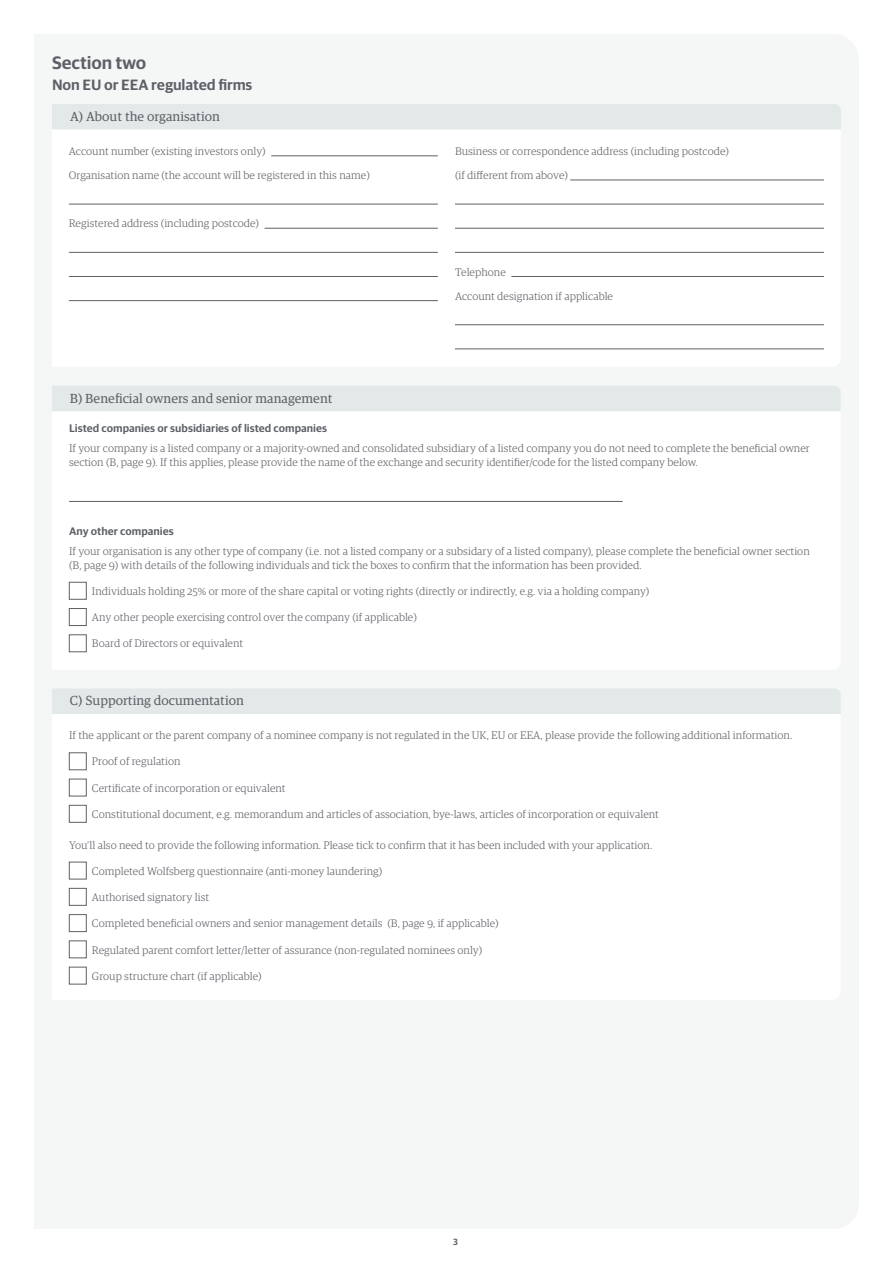
<style>
.page{position:relative;width:893px;height:1263px;background:#fff}
.page>*{position:absolute;margin:0;border:0;box-sizing:border-box;transform-origin:0 0}
.t1{font:600 18px "Guardian RTB Sans";letter-spacing:-.01em;color:#5d6067}
.t2{font:600 15px "Guardian RTB Sans";letter-spacing:-.01em;color:#5d6067}
.name_of_section{font:13.2px "Guardian RTB Egyp";color:#5d6067}
.t3{font:300 10.95px/13.5px "Guardian RTB Egyp";color:#5d6067}
.t4{font:600 10.95px "Guardian RTB Sans";color:#5d6067}
.t5{font:600 9px "Guardian RTB Sans";color:#5d6067}
</style>
<div class="page">
<svg style="left:52px;top:129px;width:789px;height:220px"></svg>
<div style="left:52px;top:104px;width:789px;height:25px;background:#e3e8e8"></div>
<hr style="left:271px;top:156px;width:167px;height:1px;background:#5d6067">
<hr style="left:69px;top:204px;width:369px;height:1px;background:#5d6067">
<hr style="left:265px;top:228px;width:173px;height:1px;background:#5d6067">
<hr style="left:69px;top:252px;width:369px;height:1px;background:#5d6067">
<hr style="left:69px;top:276px;width:369px;height:1px;background:#5d6067">
<hr style="left:69px;top:300px;width:369px;height:1px;background:#5d6067">
<hr style="left:570px;top:180px;width:254px;height:1px;background:#5d6067">
<hr style="left:455px;top:204px;width:369px;height:1px;background:#5d6067">
<hr style="left:455px;top:228px;width:369px;height:1px;background:#5d6067">
<hr style="left:455px;top:252px;width:369px;height:1px;background:#5d6067">
<hr style="left:511px;top:276px;width:313px;height:1px;background:#5d6067">
<hr style="left:455px;top:324px;width:369px;height:1px;background:#5d6067">
<hr style="left:455px;top:349px;width:369px;height:1px;background:#5d6067">
<hr style="left:69px;top:501px;width:554px;height:1px;background:#5d6067">
<div style="left:69px;top:582px;width:17px;height:17px;background:#fff;border:1px solid #5d6067"></div>
<div style="left:69px;top:608px;width:17px;height:18px;background:#fff;border:1px solid #5d6067"></div>
<div style="left:69px;top:635px;width:17px;height:17px;background:#fff;border:1px solid #5d6067"></div>
<div style="left:69px;top:753px;width:17px;height:17px;background:#fff;border:1px solid #5d6067"></div>
<div style="left:69px;top:805px;width:17px;height:17px;background:#fff;border:1px solid #5d6067"></div>
<div style="left:69px;top:888px;width:17px;height:17px;background:#fff;border:1px solid #5d6067"></div>
<div style="left:69px;top:914px;width:17px;height:18px;background:#fff;border:1px solid #5d6067"></div>
<div style="left:52px;top:386px;width:789px;height:25px;background:#e3e8e8"></div>
<div style="left:52px;top:688px;width:789px;height:26px;background:#e3e8e8"></div>
<p class="t1" style="left:52px;top:50px;width:96px">Section two</p>
<p class="t2" style="left:52px;top:74px;width:202px">Non EU or EEA regulated firms</p>
<p class="name_of_section" style="left:70px;top:107px;width:151px">A) About the organisation</p>
<p class="t3" style="left:69px;top:144px;width:198px">Account number (existing investors only)</p>
<p class="t3" style="left:69px;top:168px;width:302px">Organisation name (the account will be registered in this name)</p>
<p class="t3" style="left:69px;top:216px;width:192px">Registered address (including postcode)</p>
<p class="name_of_section" style="left:70px;top:389px;width:264px">B) Beneficial owners and senior management</p>
<p class="t3" style="left:455px;top:144px;width:275px">Business or correspondence address (including postcode)</p>
<p class="t3" style="left:455px;top:168px;width:114px">(if different from above)</p>
<p class="t3" style="left:455px;top:264px;width:52px">Telephone</p>
<p class="t3" style="left:455px;top:289px;width:160px">Account designation if applicable</p>
<p class="t4" style="left:69px;top:421px;width:260px">Listed companies or subsidiaries of listed companies</p>
<p class="t3" style="left:69px;top:441px;width:742px">If your company is a listed company or a majority-owned and consolidated subsidiary of a listed company you do not need to complete the beneficial owner section (B, page 9). If this applies, please provide the name of the exchange and security identifier/code for the listed company below.</p>
<p class="t4" style="left:69px;top:523px;width:106px">Any other companies</p>
<p class="t3" style="left:69px;top:544px;width:742px">If your organisation is any other type of company (i.e. not a listed company or a subsidary of a listed company), please complete the beneficial owner section (B, page 9) with details of the following individuals and tick the boxes to confirm that the information has been provided.</p>
<p class="t3" style="left:92px;top:584px;width:559px">Individuals holding 25% or more of the share capital or voting rights (directly or indirectly, e.g. via a holding company)</p>
<p class="t3" style="left:92px;top:610px;width:326px">Any other people exercising control over the company (if applicable)</p>
<p class="t3" style="left:92px;top:636px;width:153px">Board of Directors or equivalent</p>
<p class="name_of_section" style="left:70px;top:692px;width:176px">C) Supporting documentation</p>
<p class="t3" style="left:69px;top:728px;width:725px">If the applicant or the parent company of a nominee company is not regulated in the UK, EU or EEA, please provide the following additional information.</p>
<p class="t3" style="left:92px;top:754px;width:90px">Proof of regulation</p>
<p class="t3" style="left:92px;top:781px;width:195px">Certificate of incorporation or equivalent</p>
<p class="t3" style="left:92px;top:807px;width:568px">Constitutional document, e.g. memorandum and articles of association, bye-laws, articles of incorporation or equivalent</p>
<p class="t3" style="left:69px;top:837px;width:585px">You’ll also need to provide the following information. Please tick to confirm that it has been included with your application.</p>
<p class="t3" style="left:92px;top:864px;width:292px">Completed Wolfsberg questionnaire (anti-money laundering)</p>
<p class="t3" style="left:92px;top:890px;width:119px">Authorised signatory list</p>
<p class="t3" style="left:92px;top:916px;width:408px">Completed beneficial owners and senior management details (B, page 9, if applicable)</p>
<p class="t3" style="left:92px;top:942px;width:392px">Regulated parent comfort letter/letter of assurance (non-regulated nominees only)</p>
<p class="t3" style="left:92px;top:969px;width:171px">Group structure chart (if applicable)</p>
<p class="t5" style="left:453px;top:1235px;width:7px">3</p>
</div>
